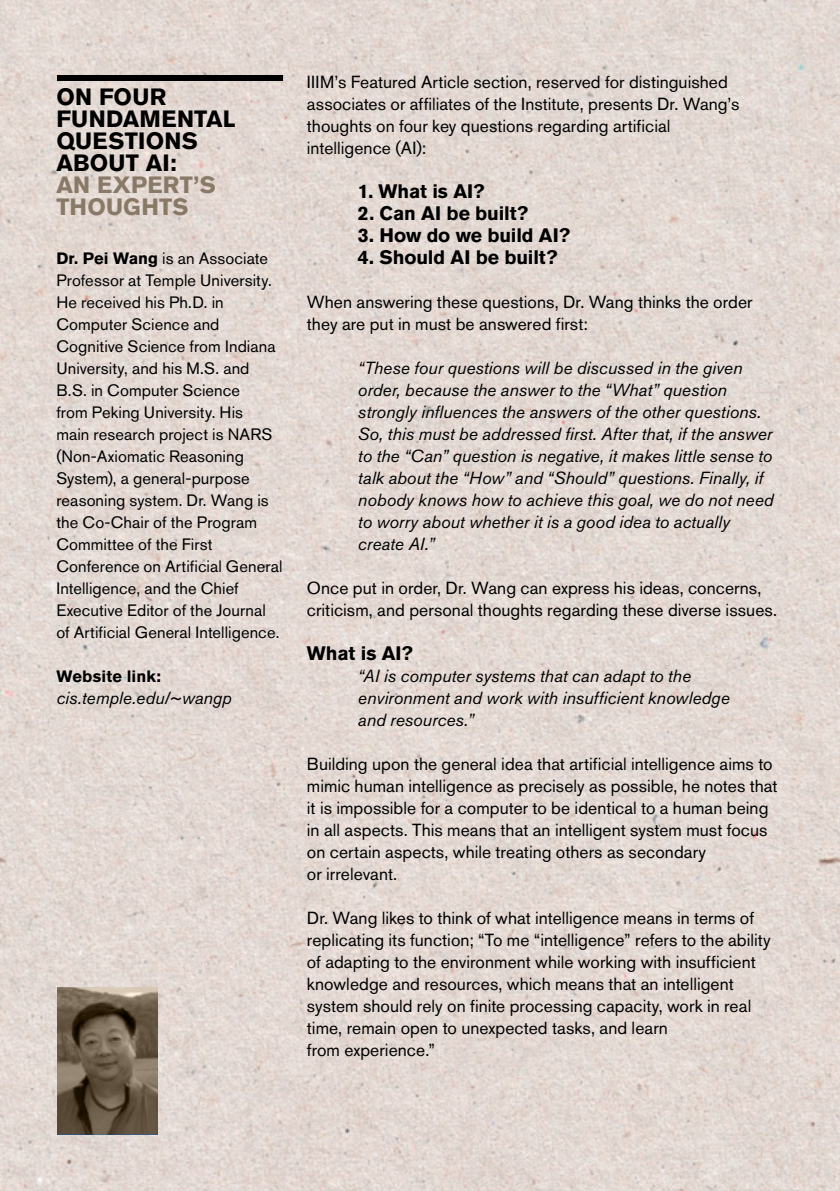
<style>
.page{position:relative;width:840px;height:1191px;background:#fff}
.page>*{position:absolute;margin:0;border:0;box-sizing:border-box;transform-origin:0 0}
.t1{font:700 23.4px/22px "Akzidenz Grotesk BQ";letter-spacing:.01em;color:#000}
.t2{font:700 23.4px/22px "Akzidenz Grotesk BQ";letter-spacing:.01em;color:#897967}
.t3{font:700 19.4px "Akzidenz Grotesk BQ";letter-spacing:-.005em;color:#000}
.t4{font:17.4px/22px "Akzidenz Grotesk BQ";letter-spacing:.005em;color:#000}
.t5{font:italic 17.4px/22px "Akzidenz Grotesk BQ";color:#000}
.t6{font:16.4px/22px "Akzidenz Grotesk BQ";letter-spacing:.005em;color:#000}
.t7{font:700 16.4px "Akzidenz Grotesk BQ";color:#000}
.s1{font-weight:700}
</style>
<div class="page">
<img style="left:0;top:0;width:839px;height:1191px">
<div style="left:57px;top:75px;width:226px;height:6px;background:#000"></div>
<svg style="left:57px;top:987px;width:101px;height:147px;background:#6a5b49"></svg>
<h1 class="t1" style="left:56px;top:86px;width:181px">ON FOUR<br>FUNDAMENTAL<br>QUESTIO NS<br>ABO UT AI :</h1>
<h1 class="t2" style="left:56px;top:174px;width:157px">AN EXPERT’S<br>THOUGHTS</h1>
<p class="t6" style="left:56px;top:247px;width:227px"><span class="s1">DR. PEI WANG</span> is an Associate<br>Professor at Temple University.<br>He received his Ph.D. in<br>Computer Science and<br>Cognitive Science from Indiana<br>University, and his M.S. and<br>B.S. in Computer Science<br>from Peking University. His<br>main research project is NARS (Non-Axiomatic Reasoning<br>System), a general-purpose reasoning system. Dr. Wang is the Co-Chair of the Program<br>Committee of the First<br>Conference on Artificial General<br>Intelligence, and the Chief<br>Executive Editor of the Journal of Artificial General Intelligence.</p>
<p class="t7" style="left:56px;top:667px;width:106px">WEBSITE LINK:</p>
<p class="t5" style="left:56px;top:687px;width:177px">cis.temple.edu/~wangp</p>
<p class="t4" style="left:307px;top:71px;width:434px">IIIM’s Featured Article section, reserved for distinguished associates or affiliates of the Institute, presents Dr. Wang’s thoughts on four key questions regarding artificial intelligence (AI):</p>
<p class="t3" style="left:358px;top:180px;width:128px">1. WHAT IS AI?</p>
<p class="t3" style="left:358px;top:202px;width:172px">2. CAN AI BE BUILT?</p>
<p class="t3" style="left:358px;top:224px;width:213px">3. HOW DO WE BUILD AI?</p>
<p class="t3" style="left:358px;top:246px;width:201px">4. SHOULD AI BE BUILT?</p>
<p class="t4" style="left:307px;top:291px;width:447px">When answering these questions, Dr. Wang thinks the order they are put in must be answered first:</p>
<p class="t5" style="left:358px;top:357px;width:417px">“These four questions will be discussed in the given order, because the answer to the “What” question strongly influences the answers of the other questions.<br>So, this must be addressed first. After that, if the answer to the “Can” question is negative, it makes little sense to talk about the “How” and “Should” questions. Finally, if nobody knows how to achieve this goal, we do not need to worry about whether it is a good idea to actually create AI.”</p>
<p class="t4" style="left:307px;top:577px;width:471px">Once put in order, Dr. Wang can express his ideas, concerns, criticism, and personal thoughts regarding these diverse issues.</p>
<p class="t3" style="left:307px;top:642px;width:107px">WHAT IS AI ?</p>
<p class="t5" style="left:358px;top:665px;width:373px">“AI is computer systems that can adapt to the environment and work with insufficient knowledge and resources.”</p>
<p class="t4" style="left:307px;top:753px;width:472px">Building upon the general idea that artificial intelligence aims to mimic human intelligence as precisely as possible, he notes that it is impossible for a computer to be identical to a human being in all aspects. This means that an intelligent system must focus on certain aspects, while treating others as secondary<br>or irrelevant.</p>
<p class="t4" style="left:307px;top:907px;width:465px">Dr. Wang likes to think of what intelligence means in terms of replicating its function; “To me “intelligence” refers to the ability of adapting to the environment while working with insufficient knowledge and resources, which means that an intelligent system should rely on finite processing capacity, work in real time, remain open to unexpected tasks, and learn<br>from experience.”</p>
</div>
